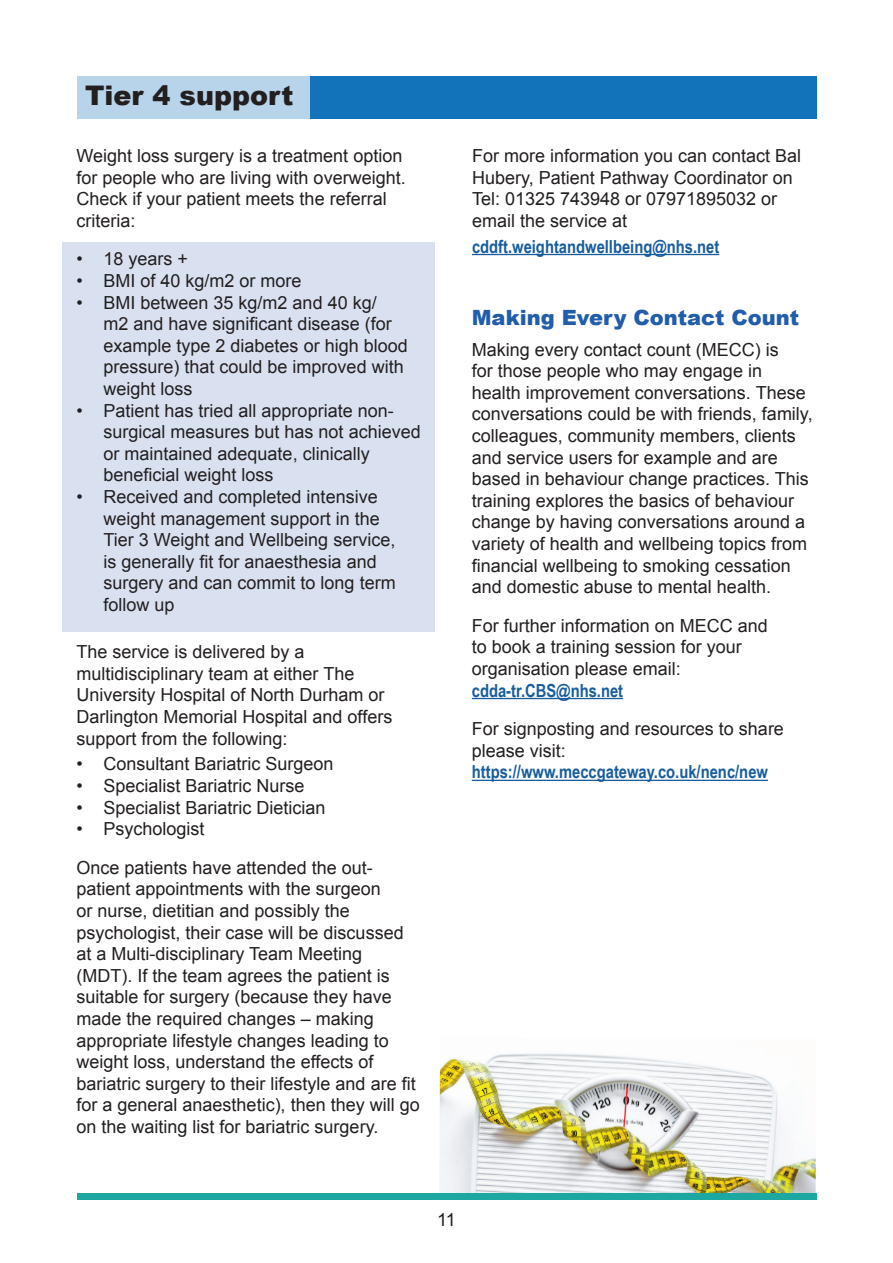
<style>
.page{position:relative;width:893px;height:1263px;background:#fff}
.page>*{position:absolute;margin:0;border:0;box-sizing:border-box;transform-origin:0 0}
.H2_black{font:900 27px "Arial";color:#231f20}
.Para_body_text_12pt{font:900 21px "Arial";color:#215dab}
.Para_body_text_12pt-2{font:18px/21.6px "Arial";color:#231f20}
.Para_body_text_12pt-3{font:700 18px "Arial Narrow";color:#175d9e}
.s1{font-family:"Arial Narrow";font-weight:700;color:#175d9e}
</style>
<div class="page">
<img style="left:439px;top:1053px;width:377px;height:140px">
<div style="left:77px;top:1193px;width:739px;height:6px;background:#1da7a1"></div>
<div style="left:62px;top:242px;width:373px;height:389px;background:#d9e1f1"></div>
<hr style="left:472px;top:254px;width:247px;height:1px;background:#175d9e">
<div style="left:77px;top:77px;width:739px;height:42px;background:#1272ba"></div>
<div style="left:77px;top:77px;width:233px;height:42px;background:#b7d4ea"></div>
<hr style="left:472px;top:698px;width:151px;height:1px;background:#175d9e">
<hr style="left:472px;top:780px;width:296px;height:1px;background:#175d9e">
<p class="H2_black" style="left:85px;top:76px;width:210px">Tier 4 support</p>
<p class="Para_body_text_12pt-2" style="left:77px;top:145px;width:331px">Weight loss surgery is a treatment option for people who are living with overweight.<br>Check if your patient meets the referral criteria:</p>
<p class="Para_body_text_12pt-2" style="left:77px;top:248px;width:113px">• 18 years +</p>
<p class="Para_body_text_12pt-2" style="left:77px;top:270px;width:227px">• BMI of 40 kg/m2 or more</p>
<p class="Para_body_text_12pt-2" style="left:104px;top:292px;width:306px;text-indent:-27px">• BMI between 35 kg/m2 and 40 kg/<br>m2 and have significant disease (for example type 2 diabetes or high blood pressure) that could be improved with weight loss</p>
<p class="Para_body_text_12pt-2" style="left:104px;top:400px;width:319px;text-indent:-27px">• Patient has tried all appropriate non&shy;surgical measures but has not achieved or maintained adequate, clinically beneficial weight loss</p>
<p class="Para_body_text_12pt-2" style="left:104px;top:486px;width:294px;text-indent:-27px">• Received and completed intensive weight management support in the<br>Tier 3 Weight and Wellbeing service, is generally fit for anaesthesia and surgery and can commit to long term follow up</p>
<p class="Para_body_text_12pt-2" style="left:77px;top:641px;width:317px">The service is delivered by a multidisciplinary team at either The University Hospital of North Durham or Darlington Memorial Hospital and offers support from the following:</p>
<p class="Para_body_text_12pt-2" style="left:77px;top:753px;width:259px">• Consultant Bariatric Surgeon</p>
<p class="Para_body_text_12pt-2" style="left:77px;top:775px;width:230px">• Specialist Bariatric Nurse</p>
<p class="Para_body_text_12pt-2" style="left:77px;top:797px;width:251px">• Specialist Bariatric Dietician</p>
<p class="Para_body_text_12pt-2" style="left:77px;top:818px;width:130px">• Psychologist</p>
<p class="Para_body_text_12pt-2" style="left:77px;top:857px;width:345px">Once patients have attended the out&shy;patient appointments with the surgeon<br>or nurse, dietitian and possibly the psychologist, their case will be discussed at a Multi-disciplinary Team Meeting (MDT). If the team agrees the patient is suitable for surgery (because they have made the required changes – making appropriate lifestyle changes leading to weight loss, understand the effects of bariatric surgery to their lifestyle and are fit for a general anaesthetic), then they will go on the waiting list for bariatric surgery.</p>
<p class="Para_body_text_12pt-2" style="left:472px;top:145px;width:331px">For more information you can contact Bal Hubery, Patient Pathway Coordinator on Tel: 01325 743948 or 07971895032 or email the service at</p>
<p class="Para_body_text_12pt-3" style="left:472px;top:233px;width:249px">cddft.weightandwellbeing@nhs.net</p>
<p class="Para_body_text_12pt" style="left:472px;top:303px;width:329px">Making Every Contact Count</p>
<p class="Para_body_text_12pt-2" style="left:472px;top:339px;width:342px">Making every contact count (MECC) is<br>for those people who may engage in health improvement conversations. These conversations could be with friends, family, colleagues, community members, clients and service users for example and are based in behaviour change practices. This training explores the basics of behaviour change by having conversations around a variety of health and wellbeing topics from financial wellbeing to smoking cessation and domestic abuse to mental health.</p>
<p class="Para_body_text_12pt-2" style="left:472px;top:615px;width:298px">For further information on MECC and to book a training session for your organisation please email: <span class="s1">cdda-tr.CBS@nhs.net</span></p>
<p class="Para_body_text_12pt-2" style="left:472px;top:718px;width:314px">For signposting and resources to share please visit: <span class="s1">https://www.meccgateway.co.uk/nenc/new</span></p>
<p class="Para_body_text_12pt-2" style="left:437px;top:1209px;width:20px">11</p>
</div>
